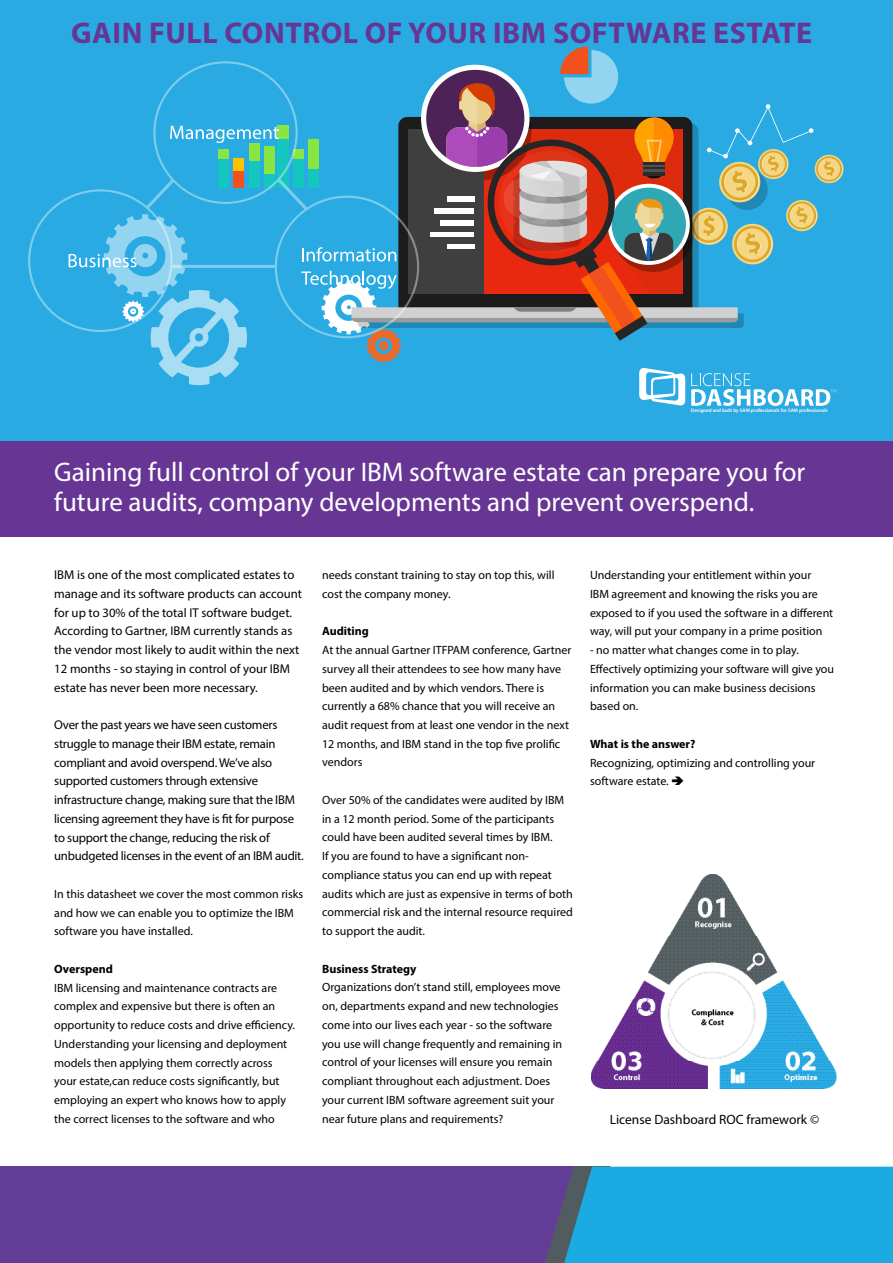
<style>
.page{position:relative;width:893px;height:1263px;background:#fff}
.page>*{position:absolute;margin:0;border:0;box-sizing:border-box;transform-origin:0 0}
.t1{font:700 30px "Myriad Pro";letter-spacing:.02em;color:#673694}
.t2{font:27px/30px "Myriad Pro";color:#fff}
.t3{font:13.5px "Myriad Pro";color:#000}
.t4{font:12.75px/18.8px "Myriad Pro";letter-spacing:-.02em;color:#000}
.t5{font:12.75px/18.8px "Myriad Pro";color:#000}
.t6{font:12px/18.8px "Myriad Pro";color:#000}
.t7{font:700 12px "Myriad Pro";color:#000}
.t8{font:600 5.1px "Myriad Pro";color:#fff}
</style>
<div class="page">
<div style="left:0;top:0;width:893px;height:441px;background:#29aae2"></div>
<svg style="left:150px;top:338px;width:97px;height:47px"></svg>
<svg style="left:28px;top:61px;width:273px;height:277px"></svg>
<div style="left:0;top:441px;width:893px;height:96px;background:#673694"></div>
<svg style="left:301px;top:47px;width:543px;height:359px"></svg>
<img style="left:591px;top:874px;width:246px;height:215px">
<div style="left:0;top:1166px;width:564px;height:97px;background:#633c97"></div>
<div style="left:564px;top:1166px;width:329px;height:97px;background:#1baae2"></div>
<h1 class="t1" style="left:71px;top:14px;width:743px">GAIN FULL CONTROL OF YOUR IBM SOFTWARE ESTATE</h1>
<p class="t8" style="left:691px;top:407px;width:139px">Designed and built by SAM professionals for SAM professionals</p>
<h2 class="t2" style="left:54px;top:456px;width:753px">Gaining full control of your IBM software estate can prepare you for future audits, company developments and prevent overspend.</h2>
<p class="t5" style="left:54px;top:565px;width:249px">IBM is one of the most complicated estates to manage and its software products can account for up to 30% of the total IT software budget.<br>According to Gartner, IBM currently stands as the vendor most likely to audit within the next 12 months - so staying in control of your IBM estate has never been more necessary.</p>
<p class="t4" style="left:54px;top:715px;width:251px">Over the past years we have seen customers struggle to manage their IBM estate, remain compliant and avoid overspend. We’ve also supported customers through extensive infrastructure change, making sure that the IBM licensing agreement they have is fit for purpose to support the change, reducing the risk of unbudgeted licenses in the event of an IBM audit.</p>
<p class="t6" style="left:54px;top:884px;width:251px">In this datasheet we cover the most common risks and how we can enable you to optimize the IBM software you have installed.</p>
<p class="t7" style="left:54px;top:961px;width:60px">Overspend</p>
<p class="t6" style="left:54px;top:978px;width:242px">IBM licensing and maintenance contracts are complex and expensive but there is often an opportunity to reduce costs and drive efficiency.<br>Understanding your licensing and deployment models then applying them correctly across your estate,can reduce costs significantly, but employing an expert who knows how to apply the correct licenses to the software and who</p>
<p class="t6" style="left:322px;top:565px;width:234px">needs constant training to stay on top this, will cost the company money.</p>
<p class="t7" style="left:322px;top:623px;width:48px">Auditing</p>
<p class="t6" style="left:322px;top:640px;width:251px">At the annual Gartner ITFPAM conference, Gartner survey all their attendees to see how many have been audited and by which vendors. There is currently a 68% chance that you will receive an audit request from at least one vendor in the next 12 months, and IBM stand in the top five prolific vendors</p>
<p class="t6" style="left:322px;top:790px;width:252px">Over 50% of the candidates were audited by IBM in a 12 month period. Some of the participants could have been audited several times by IBM.<br>If you are found to have a significant non&shy;compliance status you can end up with repeat audits which are just as expensive in terms of both commercial risk and the internal resource required to support the audit.</p>
<p class="t7" style="left:322px;top:961px;width:96px">Business Strategy</p>
<p class="t6" style="left:322px;top:978px;width:242px">Organizations don’t stand still, employees move on, departments expand and new technologies come into our lives each year - so the software you use will change frequently and remaining in control of your licenses will ensure you remain compliant throughout each adjustment. Does your current IBM software agreement suit your near future plans and requirements?</p>
<p class="t6" style="left:590px;top:565px;width:245px">Understanding your entitlement within your IBM agreement and knowing the risks you are exposed to if you used the software in a different way, will put your company in a prime position</p>
<p class="t6" style="left:590px;top:640px;width:246px">- no matter what changes come in to play.<br>Effectively optimizing your software will give you information you can make business decisions based on.</p>
<p class="t7" style="left:590px;top:736px;width:107px">What is the answer?</p>
<p class="t6" style="left:590px;top:753px;width:227px">Recognizing, optimizing and controlling your software estate.</p>
<p class="t3" style="left:610px;top:1111px;width:211px">License Dashboard ROC framework ©</p>
</div>
